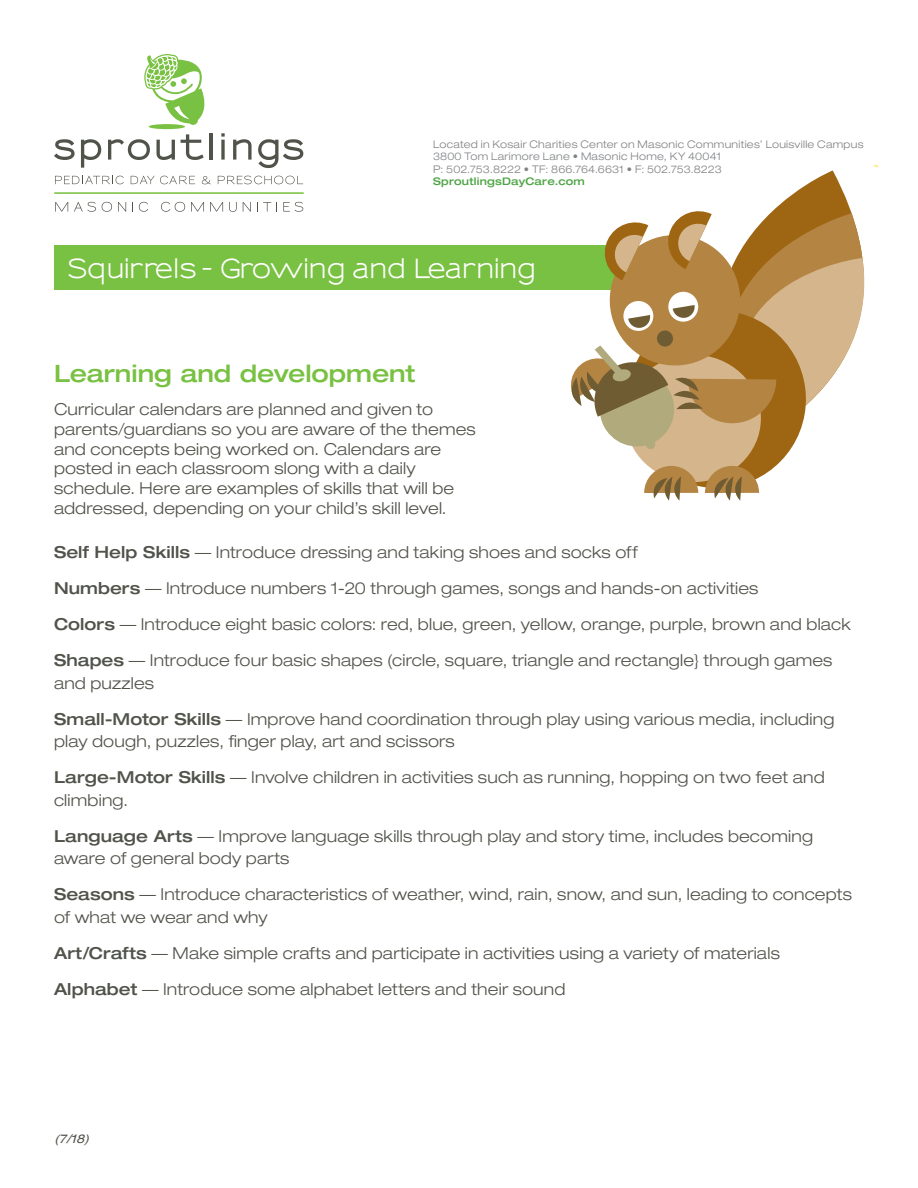
<style>
.page{position:relative;width:918px;height:1188px;background:#fff}
.page>*{position:absolute;margin:0;border:0;box-sizing:border-box;transform-origin:0 0}
.t1{font:700 25.5px "Sansumi";color:#fff}
.t2{font:500 expanded 24px "Helvetica Neue LT Std";color:#79c142}
.t3{font:300 expanded 16.5px/36px "Helvetica Neue LT Std";letter-spacing:.01em;color:#50534a}
.t4{font:italic expanded 12px "Helvetica Neue LT Std";color:#50534a}
.t5{font:300 expanded 10.5px/12.6px "Helvetica Neue LT Std";letter-spacing:.025em;color:#808285}
.t6{font:500 expanded 10.5px "Helvetica Neue LT Std";letter-spacing:.02em;color:#4ea545}
.s1{font-weight:500}
</style>
<div class="page">
<div style="left:54px;top:245px;width:584px;height:45px;background:#79c142"></div>
<svg style="left:570px;top:166px;width:308px;height:335px"></svg>
<hr style="left:54px;top:192px;width:250px;height:2px;background:#79c142">
<div style="left:149px;top:124px;width:36px;height:5px;background:#79c142;border-radius:50%"></div>
<svg style="left:144px;top:54px;width:61px;height:71px"></svg>
<svg style="left:55px;top:176px;width:69px;height:8px"></svg>
<svg style="left:131px;top:176px;width:64px;height:8px"></svg>
<svg style="left:202px;top:176px;width:9px;height:8px"></svg>
<svg style="left:218px;top:176px;width:85px;height:8px"></svg>
<svg style="left:55px;top:202px;width:13px;height:10px"></svg>
<svg style="left:74px;top:202px;width:22px;height:10px"></svg>
<svg style="left:102px;top:202px;width:10px;height:10px"></svg>
<svg style="left:118px;top:202px;width:8px;height:10px"></svg>
<svg style="left:139px;top:202px;width:9px;height:10px"></svg>
<svg style="left:161px;top:202px;width:24px;height:10px"></svg>
<svg style="left:191px;top:202px;width:13px;height:10px"></svg>
<svg style="left:210px;top:202px;width:13px;height:10px"></svg>
<svg style="left:229px;top:202px;width:8px;height:10px"></svg>
<svg style="left:243px;top:202px;width:8px;height:10px"></svg>
<svg style="left:257px;top:202px;width:14px;height:10px"></svg>
<svg style="left:283px;top:202px;width:20px;height:10px"></svg>
<svg style="left:54px;top:139px;width:21px;height:21px"></svg>
<svg style="left:81px;top:139px;width:20px;height:29px"></svg>
<svg style="left:108px;top:139px;width:42px;height:21px"></svg>
<svg style="left:157px;top:140px;width:18px;height:20px"></svg>
<svg style="left:181px;top:134px;width:23px;height:26px"></svg>
<hr style="left:209px;top:133px;width:3px;height:27px;background:#50534a">
<svg style="left:233px;top:139px;width:19px;height:21px"></svg>
<svg style="left:258px;top:139px;width:45px;height:29px"></svg>
<svg style="left:221px;top:140px;width:4px;height:20px"></svg>
<svg style="left:221px;top:133px;width:4px;height:4px"></svg>
<p class="t5" style="left:433px;top:137px;width:432px">Located in Kosair Charities Center on Masonic Communities’ Louisville Campus<br>3800 Tom Larimore Lane • Masonic Home, KY 40041<br>P: 502.753.8222 • TF: 866.764.6631 • F: 502.753.8223</p>
<p class="t6" style="left:433px;top:175px;width:153px">SproutlingsDayCare.com</p>
<h1 class="t1" style="left:68px;top:255px;width:470px">Squirrels - Growing and Learning</h1>
<h2 class="t2" style="left:54px;top:358px;width:363px">Learning and development</h2>
<p class="t3" style="left:54px;top:399px;width:423px;line-height:19.8px">Curricular calendars are planned and given to parents/guardians so you are aware of the themes and concepts being worked on. Calendars are posted in each classroom slong with a daily schedule. Here are examples of skills that will be addressed, depending on your child’s skill level.</p>
<p class="t3" style="left:54px;top:534px;width:798px"><span class="s1">Self Help Skills</span> — Introduce dressing and taking shoes and socks off<br><span class="s1">Numbers</span> — Introduce numbers 1-20 through games, songs and hands-on activities<br><span class="s1">Colors</span> — Introduce eight basic colors: red, blue, green, yellow, orange, purple, brown and black <span class="s1">Shapes</span> — Introduce four basic shapes (circle, square, triangle and rectangle} through games</p>
<p class="t3" style="left:54px;top:664px;width:782px">and puzzles<br><span class="s1">Small-Motor Skills</span> — Improve hand coordination through play using various media, including</p>
<p class="t3" style="left:54px;top:723px;width:772px">play dough, puzzles, finger play, art and scissors<br><span class="s1">Large-Motor Skills</span> — Involve children in activities such as running, hopping on two feet and</p>
<p class="t3" style="left:54px;top:781px;width:761px">climbing.<br><span class="s1">Language Arts</span> — Improve language skills through play and story time, includes becoming</p>
<p class="t3" style="left:54px;top:840px;width:799px">aware of general body parts<br><span class="s1">Seasons</span> — Introduce characteristics of weather, wind, rain, snow, and sun, leading to concepts</p>
<p class="t3" style="left:54px;top:899px;width:727px">of what we wear and why<br><span class="s1">Art/Crafts</span> — Make simple crafts and participate in activities using a variety of materials<br><span class="s1">Alphabet</span> — Introduce some alphabet letters and their sound</p>
<p class="t4" style="left:54px;top:1131px;width:40px">(7/18)</p>
</div>
